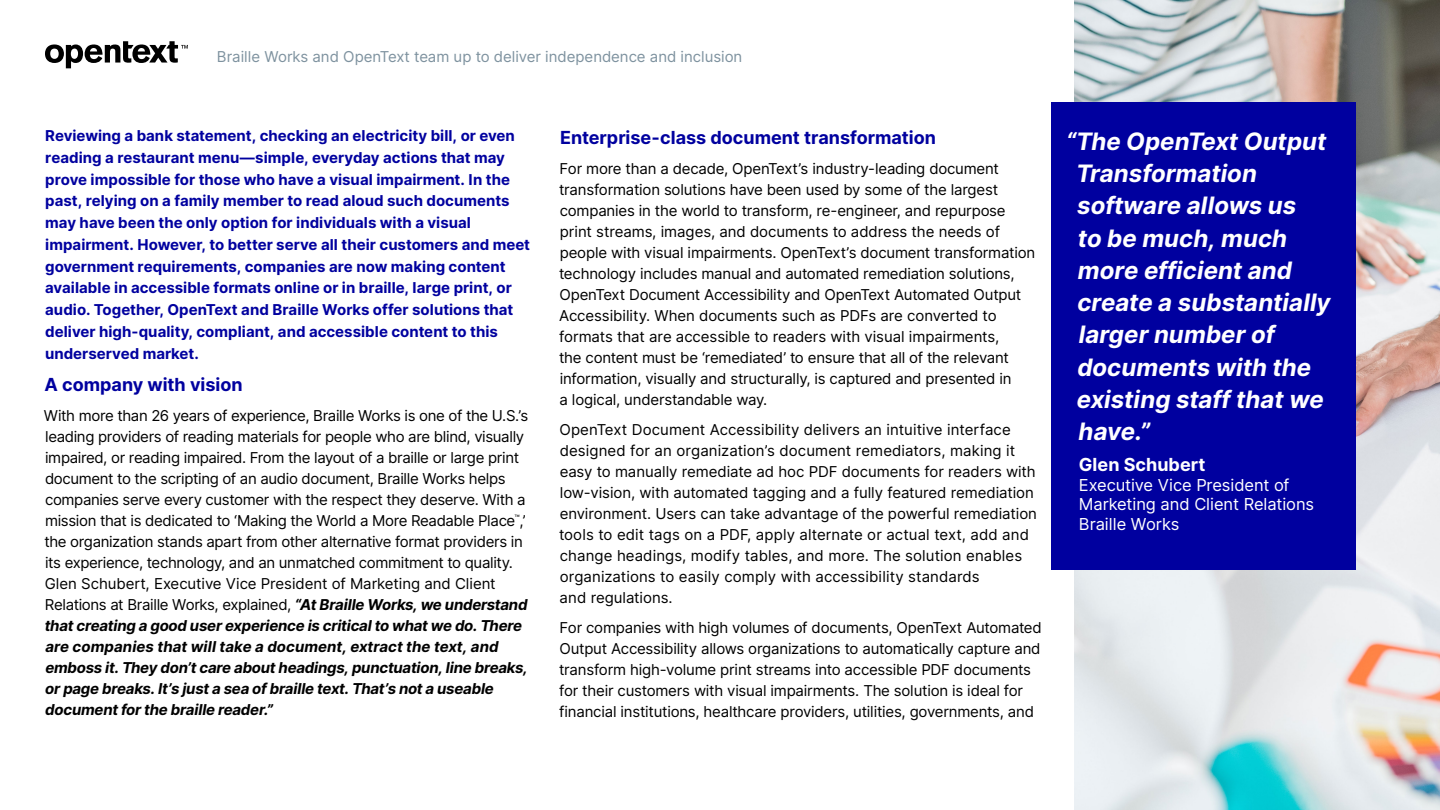
<style>
.page{position:relative;width:1440px;height:810px;background:#fff}
.page>*{position:absolute;margin:0;border:0;box-sizing:border-box;transform-origin:0 0}
.t1{font:italic 700 24px/32.2px "Inter";color:#fff}
.t2{font:700 18px "Inter";color:#00009f}
.Quote_Name{font:700 18px "Inter";color:#fff}
.Quote_Title___Compan{font:16.5px/19.8px "Inter";letter-spacing:-.005em;color:#fff}
.Body{font:15px/21px "Inter";letter-spacing:-.015em;color:#000}
.Intro_Paragraph{font:700 15px/21.8px "Inter";color:#00009f}
.t3{font:15px "Inter";color:#7e929f}
.s1{font-weight:700;font-style:italic}
</style>
<div class="page">
<svg style="left:45px;top:41px;width:143px;height:27px"></svg>
<img style="left:1074px;top:0;width:366px;height:810px">
<div style="left:1052px;top:102px;width:304px;height:468px;background:#00009f"></div>
<p class="t3" style="left:217px;top:46px;width:527px">Braille Works and OpenText team up to deliver independence and inclusion</p>
<p class="Intro_Paragraph" style="left:45px;top:125px;width:487px">Reviewing a bank statement, checking an electricity bill, or even reading a restaurant menu—simple, everyday actions that may prove impossible for those who have a visual impairment. In the past, relying on a family member to read aloud such documents may have been the only option for individuals with a visual impairment. However, to better serve all their customers and meet government requirements, companies are now making content available in accessible formats online or in braille, large print, or audio. Together, OpenText and Braille Works offer solutions that deliver high-quality, compliant, and accessible content to this underserved market.</p>
<h3 class="t2" style="left:45px;top:371px;width:200px">A company with vision</h3>
<p class="Body" style="left:44px;top:405px;width:486px">With more than 26 years of experience, Braille Works is one of the U.S.’s leading providers of reading materials for people who are blind, visually impaired, or reading impaired. From the layout of a braille or large print document to the scripting of an audio document, Braille Works helps companies serve every customer with the respect they deserve. With a mission that is dedicated to ‘Making the World a More Readable Place<sup>™</sup>,’ the organization stands apart from other alternative format providers in its experience, technology, and an unmatched commitment to quality.<br>Glen Schubert, Executive Vice President of Marketing and Client Relations at Braille Works, explained, <span class="s1">“At Braille Works, we understand that creating a good user experience is critical to what we do. There are companies that will take a document, extract the text, and emboss it. They don’t care about headings, punctuation, line breaks, or page breaks. It’s just a sea of braille text. That’s not a useable document for the braille reader.”</span></p>
<h3 class="t2" style="left:560px;top:124px;width:377px">Enterprise-class document transformation</h3>
<p class="Body" style="left:559px;top:158px;width:478px">For more than a decade, OpenText’s industry-leading document transformation solutions have been used by some of the largest companies in the world to transform, re-engineer, and repurpose print streams, images, and documents to address the needs of people with visual impairments. OpenText’s document transformation technology includes manual and automated remediation solutions, OpenText Document Accessibility and OpenText Automated Output Accessibility. When documents such as PDFs are converted to formats that are accessible to readers with visual impairments,<br>the content must be ‘remediated’ to ensure that all of the relevant information, visually and structurally, is captured and presented in<br>a logical, understandable way.</p>
<p class="Body" style="left:559px;top:419px;width:480px">OpenText Document Accessibility delivers an intuitive interface designed for an organization’s document remediators, making it easy to manually remediate ad hoc PDF documents for readers with low-vision, with automated tagging and a fully featured remediation environment. Users can take advantage of the powerful remediation tools to edit tags on a PDF, apply alternate or actual text, add and change headings, modify tables, and more. The solution enables organizations to easily comply with accessibility standards<br>and regulations.</p>
<p class="Body" style="left:559px;top:617px;width:484px">For companies with high volumes of documents, OpenText Automated Output Accessibility allows organizations to automatically capture and transform high-volume print streams into accessible PDF documents for their customers with visual impairments. The solution is ideal for financial institutions, healthcare providers, utilities, governments, and</p>
<p class="t1" style="left:1076px;top:125px;width:256px;text-indent:-10px">“The OpenText Output<br>Transformation software allows us<br>to be much, much more efficient and create a substantially larger number of documents with the existing staff that we have.”</p>
<p class="Quote_Name" style="left:1079px;top:451px;width:128px">Glen Schubert</p>
<p class="Quote_Title___Compan" style="left:1079px;top:474px;width:237px">Executive Vice President of<br>Marketing and Client Relations</p>
<p class="Quote_Title___Compan" style="left:1079px;top:514px;width:102px">Braille Works</p>
</div>
